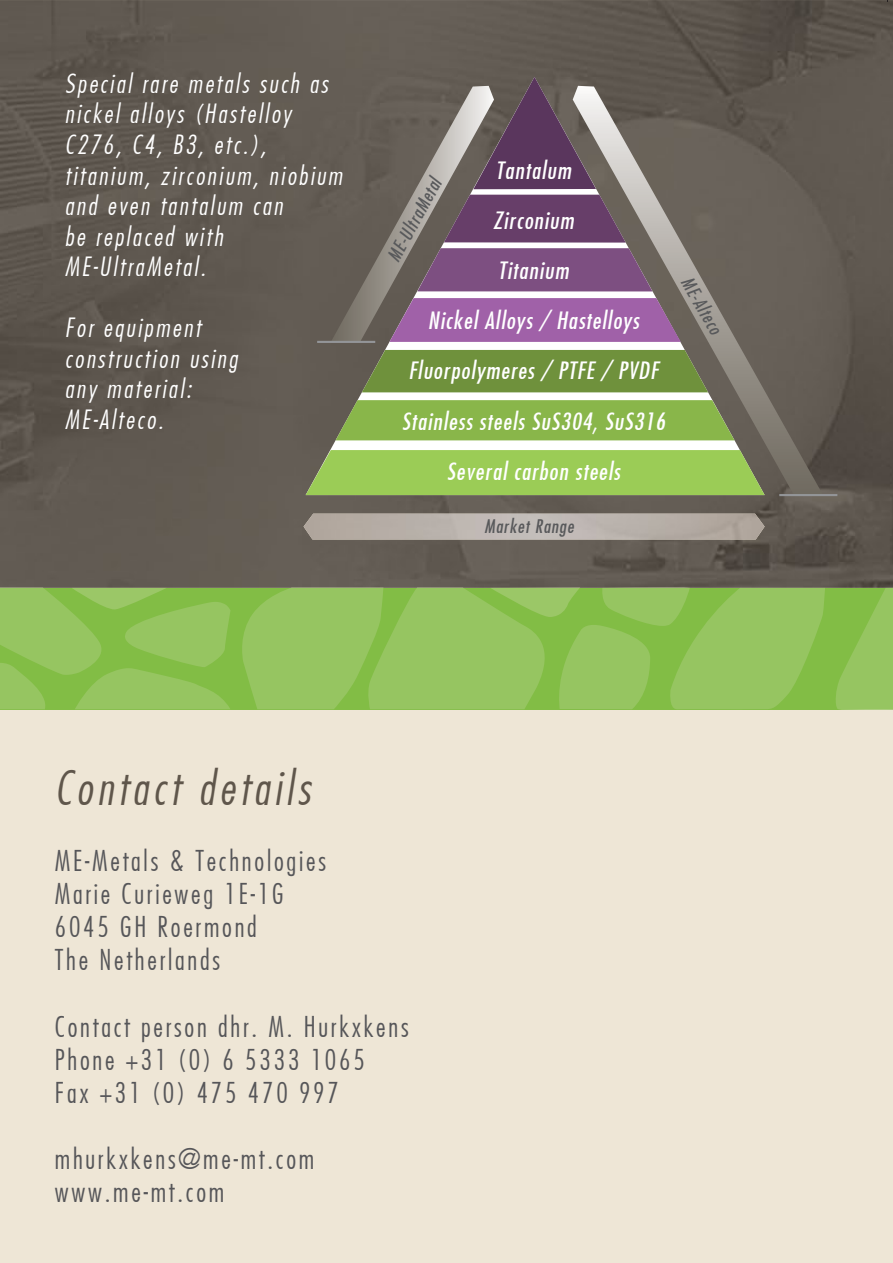
<style>
.page{position:relative;width:893px;height:1263px;background:#eee6d6}
.page>*{position:absolute;margin:0;border:0;box-sizing:border-box;transform-origin:0 0}
.t1{font:45.9px "Futur Con Lig Obl";letter-spacing:.1em;color:#5f564b}
.t2{font:300 condensed 27.6px/33.2px "Futura";letter-spacing:.1em;color:#565659}
.t3{font:25.5px/30.6px "Futur Con Lig Obl";letter-spacing:.1em;color:#fff}
.t4{font:italic condensed 23.4px/50.1px "Futura";letter-spacing:.05em;color:#fff;text-align:center}
.t5{font:italic condensed 18.3px "Futura";letter-spacing:.05em;color:#58595b}
</style>
<div class="page">
<img style="left:0;top:0;width:893px;height:588px">
<div style="left:0;top:588px;width:893px;height:121px;background:#82bd45"></div>
<svg style="left:834px;top:588px;width:59px;height:122px"></svg>
<img style="left:610px;top:587px;width:80px;height:1px">
<svg style="left:239px;top:588px;width:586px;height:122px"></svg>
<svg style="left:0;top:588px;width:230px;height:122px"></svg>
<svg style="left:306px;top:77px;width:459px;height:373px;background:#918d86"></svg>
<div style="left:362px;top:350px;width:211px;height:42px;background:#6f913c"></div>
<svg style="left:336px;top:400px;width:237px;height:40px;background:#87b24b"></svg>
<svg style="left:306px;top:450px;width:267px;height:45px;background:#98c656"></svg>
<svg style="left:573px;top:86px;width:250px;height:409px;background:#79805f"></svg>
<svg style="left:331px;top:77px;width:350px;height:265px;background:#7f6979"></svg>
<img style="left:304px;top:514px;width:461px;height:25px">
<hr style="left:317px;top:341px;width:58px;height:2px;background:#939598">
<hr style="left:779px;top:494px;width:58px;height:2px;background:#939598">
<p class="t3" style="left:65px;top:68px;width:279px">Special rare metals such as nickel alloys (Hastelloy<br>C276, C4, B3, etc.), titanium, zirconium, niobium and even tantalum can<br>be replaced with<br>ME-UltraMetal.</p>
<p class="t3" style="left:65px;top:312px;width:174px">For equipment construction using any material:<br>ME-Alteco.</p>
<p class="t4" style="left:402px;top:145px;width:265px">Tantalum<br>Zirconium<br>Titanium<br>Nickel Alloys / Hastelloys<br>Fluorpolymeres / PTFE / PVDF<br>Stainless steels SuS304, SuS316<br>Several carbon steels</p>
<p class="t5" style="left:382px;top:254px;width:93px;rotate:-61deg">ME-UltraMetal</p>
<p class="t5" style="left:484px;top:515px;width:91px">Market Range</p>
<p class="t5" style="left:696px;top:273px;width:64px;rotate:60deg">ME-Alteco</p>
<h1 class="t1" style="left:55px;top:759px;width:257px">Contact details</h1>
<p class="t2" style="left:55px;top:844px;width:273px">ME-Metals &amp; Technologies<br>Marie Curieweg 1E-1G<br>6045 GH Roermond<br>The Netherlands</p>
<p class="t2" style="left:55px;top:1009px;width:355px">Contact person dhr. M. Hurkxkens<br>Phone +31 (0) 6 5333 1065<br>Fax +31 (0) 475 470 997</p>
<p class="t2" style="left:55px;top:1142px;width:261px">mhurkxkens@me-mt.com www.me-mt.com</p>
</div>
